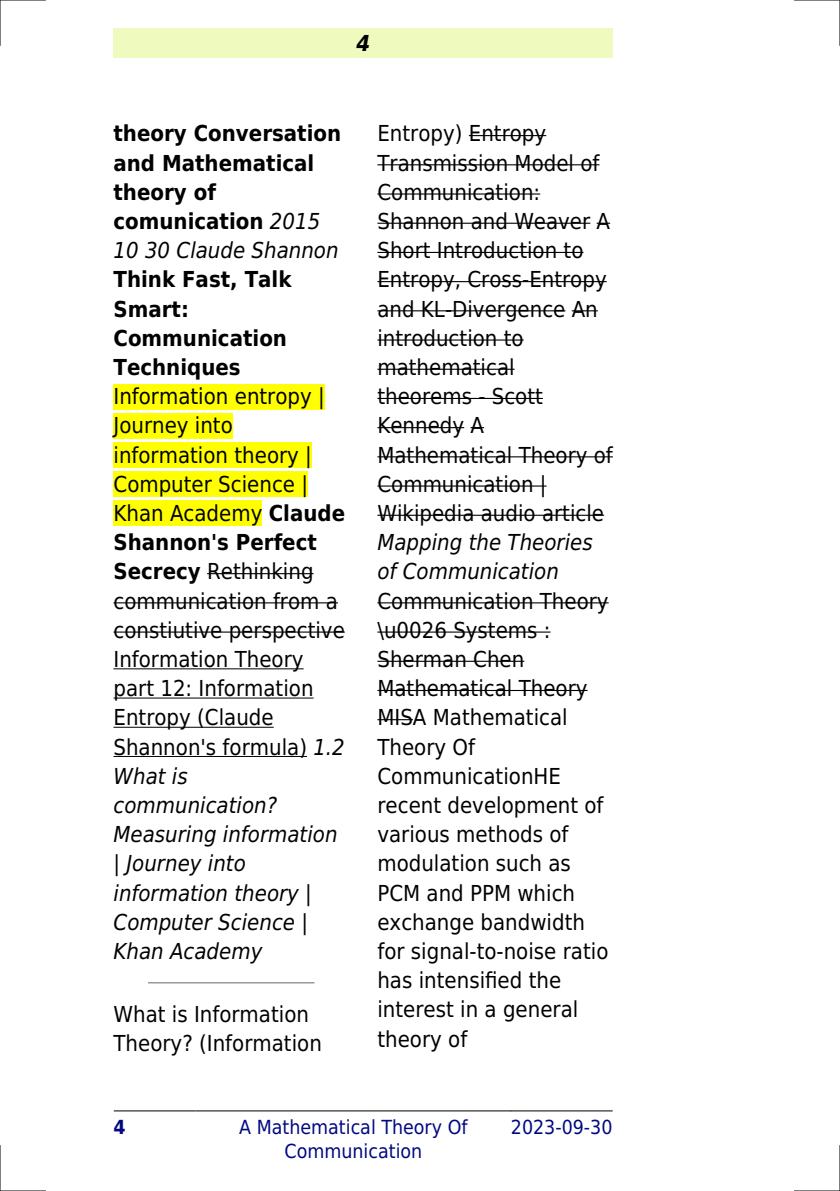
<style>
.page{position:relative;width:840px;height:1191px;background:#fff}
.page>*{position:absolute;margin:0;border:0;box-sizing:border-box;transform-origin:0 0}
.t1{font:22px/29.2px "DejaVu Sans Condensed";color:#000}
.t2{font:700 22px/29.2px "DejaVu Sans Condensed";color:#000}
.t3{font:italic 22px/29.2px "DejaVu Sans Condensed";color:#000}
.t4{font:italic 700 22px "DejaVu Sans Condensed";color:#000}
.t5{font:19.4px/23.2px "DejaVu Sans Condensed";color:#000880;text-align:center}
.t6{font:700 19.4px "DejaVu Sans Condensed";color:#000880}
.s1{font-weight:400;font-style:italic}
.s2{font-weight:700}
.s3{font-style:italic}
</style>
<div class="page">
<div style="left:113px;top:28px;width:499px;height:30px;background:#effbbe"></div>
<hr style="left:114px;top:1110px;width:81px;height:1px;background:#000">
<hr style="left:196px;top:1110px;width:314px;height:1px;background:#000">
<hr style="left:511px;top:1110px;width:101px;height:1px;background:#000">
<div style="left:113px;top:384px;width:211px;height:25px;background:#ff0"></div>
<div style="left:113px;top:413px;width:120px;height:25px;background:#ff0"></div>
<div style="left:113px;top:442px;width:199px;height:26px;background:#ff0"></div>
<div style="left:113px;top:471px;width:195px;height:26px;background:#ff0"></div>
<div style="left:113px;top:500px;width:149px;height:26px;background:#ff0"></div>
<hr style="left:207px;top:573px;width:106px;height:1px;background:#000">
<hr style="left:113px;top:602px;width:225px;height:1px;background:#000">
<hr style="left:113px;top:631px;width:231px;height:1px;background:#000">
<hr style="left:113px;top:668px;width:190px;height:1px;background:#000">
<hr style="left:113px;top:697px;width:200px;height:1px;background:#000">
<hr style="left:113px;top:727px;width:160px;height:1px;background:#000">
<hr style="left:113px;top:756px;width:194px;height:1px;background:#000">
<hr style="left:149px;top:982px;width:164px;height:1px;background:#999">
<hr style="left:468px;top:135px;width:78px;height:1px;background:#000">
<hr style="left:377px;top:164px;width:222px;height:1px;background:#000">
<hr style="left:377px;top:193px;width:163px;height:2px;background:#000">
<hr style="left:377px;top:223px;width:213px;height:1px;background:#000">
<svg style="left:596px;top:223px;width:14px;height:1px"></svg>
<hr style="left:377px;top:252px;width:206px;height:1px;background:#000">
<hr style="left:377px;top:281px;width:229px;height:1px;background:#000">
<hr style="left:377px;top:310px;width:188px;height:1px;background:#000">
<svg style="left:571px;top:310px;width:26px;height:1px"></svg>
<hr style="left:377px;top:339px;width:146px;height:1px;background:#000">
<hr style="left:377px;top:369px;width:137px;height:1px;background:#000">
<hr style="left:377px;top:398px;width:165px;height:1px;background:#000">
<hr style="left:377px;top:427px;width:87px;height:1px;background:#000">
<svg style="left:470px;top:427px;width:14px;height:1px"></svg>
<hr style="left:377px;top:456px;width:235px;height:1px;background:#000">
<hr style="left:377px;top:485px;width:169px;height:1px;background:#000">
<hr style="left:377px;top:515px;width:227px;height:1px;background:#000">
<hr style="left:377px;top:602px;width:231px;height:1px;background:#000">
<hr style="left:377px;top:631px;width:173px;height:1px;background:#000">
<hr style="left:377px;top:660px;width:147px;height:2px;background:#000">
<hr style="left:377px;top:690px;width:210px;height:1px;background:#000">
<hr style="left:377px;top:719px;width:35px;height:1px;background:#000">
<hr style="left:0;top:0;width:45px;height:1px;background:#000">
<hr style="left:794px;top:0;width:45px;height:1px;background:#000">
<hr style="left:0;top:1190px;width:45px;height:1px;background:#000">
<hr style="left:794px;top:1190px;width:45px;height:1px;background:#000">
<hr style="left:0;top:0;width:1px;height:45px;background:#000">
<hr style="left:0;top:1145px;width:1px;height:46px;background:#000">
<hr style="left:839px;top:0;width:1px;height:45px;background:#000">
<hr style="left:839px;top:1145px;width:1px;height:46px;background:#000">
<p class="t4" style="left:356px;top:30px;width:15px">4</p>
<p class="t2" style="left:113px;top:119px;width:229px">theory Conversation and Mathematical theory of comunication <span class="s1">2015<br>10 30 Claude Shannon</span></p>
<p class="t2" style="left:113px;top:265px;width:179px">Think Fast, Talk<br>Smart:<br>Communication<br>Techniques</p>
<p class="t1" style="left:113px;top:382px;width:233px">Information entropy |<br>Journey into information theory |<br>Computer Science |<br>Khan Academy <span class="s2">Claude<br>Shannon's Perfect<br>Secrecy</span> Rethinking communication from a constiutive perspective<br>Information Theory part 12: Information<br>Entropy (Claude<br>Shannon's formula) <span class="s3">1.2<br>What is communication?<br>Measuring information | Journey into information theory |<br>Computer Science |<br>Khan Academy</span></p>
<p class="t1" style="left:113px;top:999px;width:210px">What is Information<br>Theory? (Information</p>
<p class="t1" style="left:377px;top:119px;width:237px">Entropy) Entropy<br>Transmission Model of<br>Communication:<br>Shannon and Weaver A<br>Short Introduction to<br>Entropy, Cross-Entropy and KL-Divergence An introduction to mathematical theorems - Scott<br>Kennedy A<br>Mathematical Theory of<br>Communication |<br>Wikipedia audio article</p>
<p class="t3" style="left:377px;top:528px;width:217px">Mapping the Theories of Communication</p>
<p class="t1" style="left:377px;top:586px;width:232px">Communication Theory \u0026 Systems :<br>Sherman Chen<br>Mathematical Theory<br>MISA Mathematical<br>Theory Of<br>CommunicationHE recent development of various methods of modulation such as<br>PCM and PPM which exchange bandwidth for signal-to-noise ratio has intensified the interest in a general theory of</p>
<p class="t6" style="left:113px;top:1116px;width:14px">4</p>
<p class="t5" style="left:239px;top:1116px;width:230px">A Mathematical Theory Of<br>Communication</p>
<p class="t5" style="left:510px;top:1116px;width:103px">2023-09-30</p>
</div>
